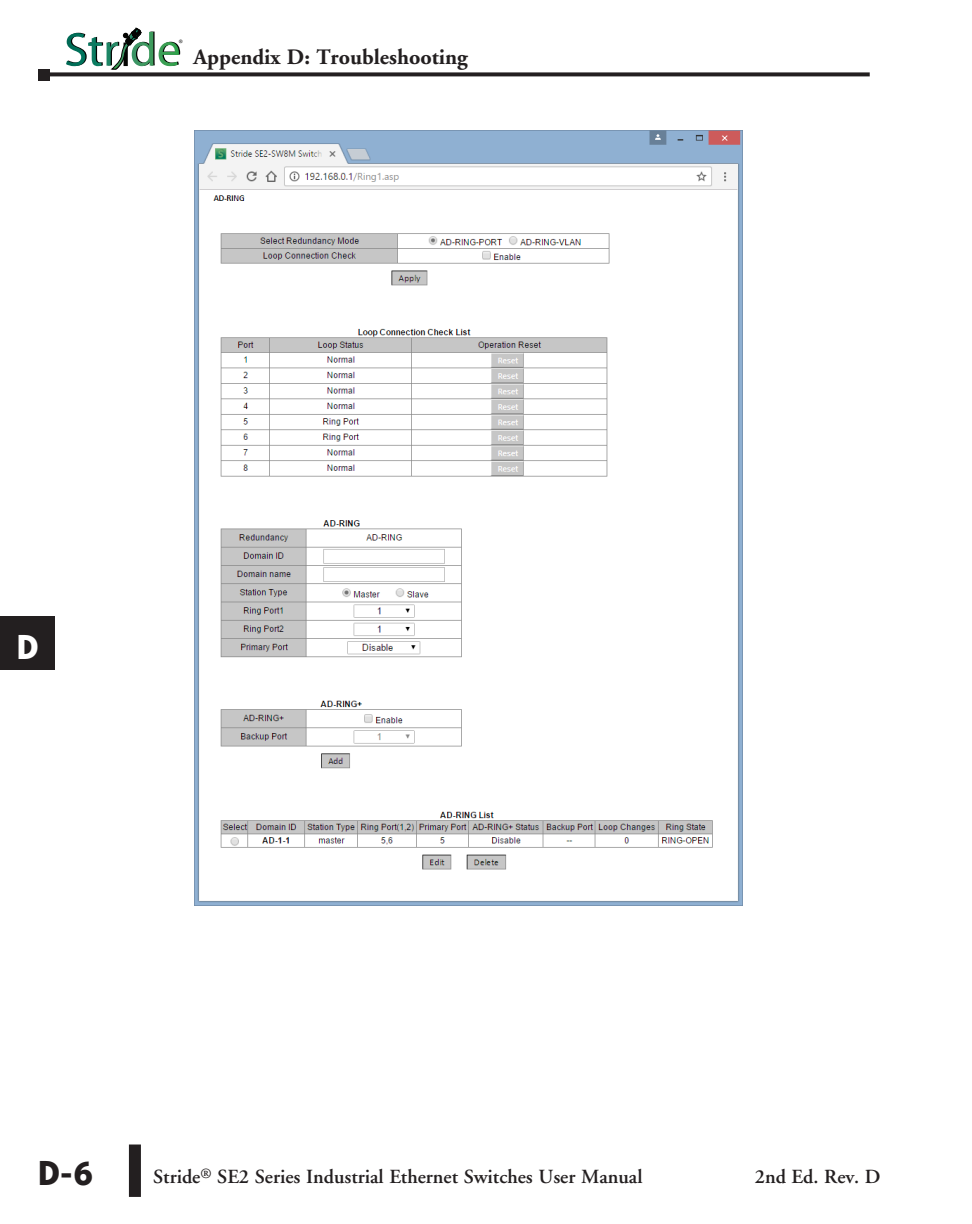
<style>
.page{position:relative;width:972px;height:1224px;background:#fff}
.page>*{position:absolute;margin:0;border:0;box-sizing:border-box;transform-origin:0 0}
.t1{font:700 40px "Bailey Sans ITC";color:#231f20}
.t2{font:700 40px "Bailey Sans ITC";color:#fff}
.t3{font:700 22px "Adobe Garamond";color:#231f20}
.t4{font:600 20px "Adobe Garamond";color:#231f20}
.t5{font:8px "Myriad";color:#040503}
</style>
<div class="page">
<svg style="left:50px;top:72px;width:820px;height:4px;background:#393637"></svg>
<div style="left:38px;top:69px;width:12px;height:11px;background:#231f20"></div>
<div style="left:0;top:616px;width:54px;height:54px;background:#231f20"></div>
<svg style="left:66px;top:28px;width:114px;height:42px"></svg>
<div style="left:129px;top:1145px;width:12px;height:52px;background:#231f20"></div>
<img style="left:194px;top:130px;width:549px;height:776px">
<p class="t5" style="left:179px;top:38px;width:6px">®</p>
<p class="t3" style="left:194px;top:45px;width:276px">Appendix D: Troubleshooting</p>
<h1 class="t2" style="left:15px;top:625px;width:25px">D</h1>
<h1 class="t1" style="left:37px;top:1151px;width:58px">D-6</h1>
<p class="t4" style="left:153px;top:1166px;width:491px">Stride<sup>®</sup> SE2 Series Industrial Ethernet Switches User Manual</p>
<p class="t4" style="left:755px;top:1166px;width:127px">2nd Ed. Rev. D</p>
</div>
